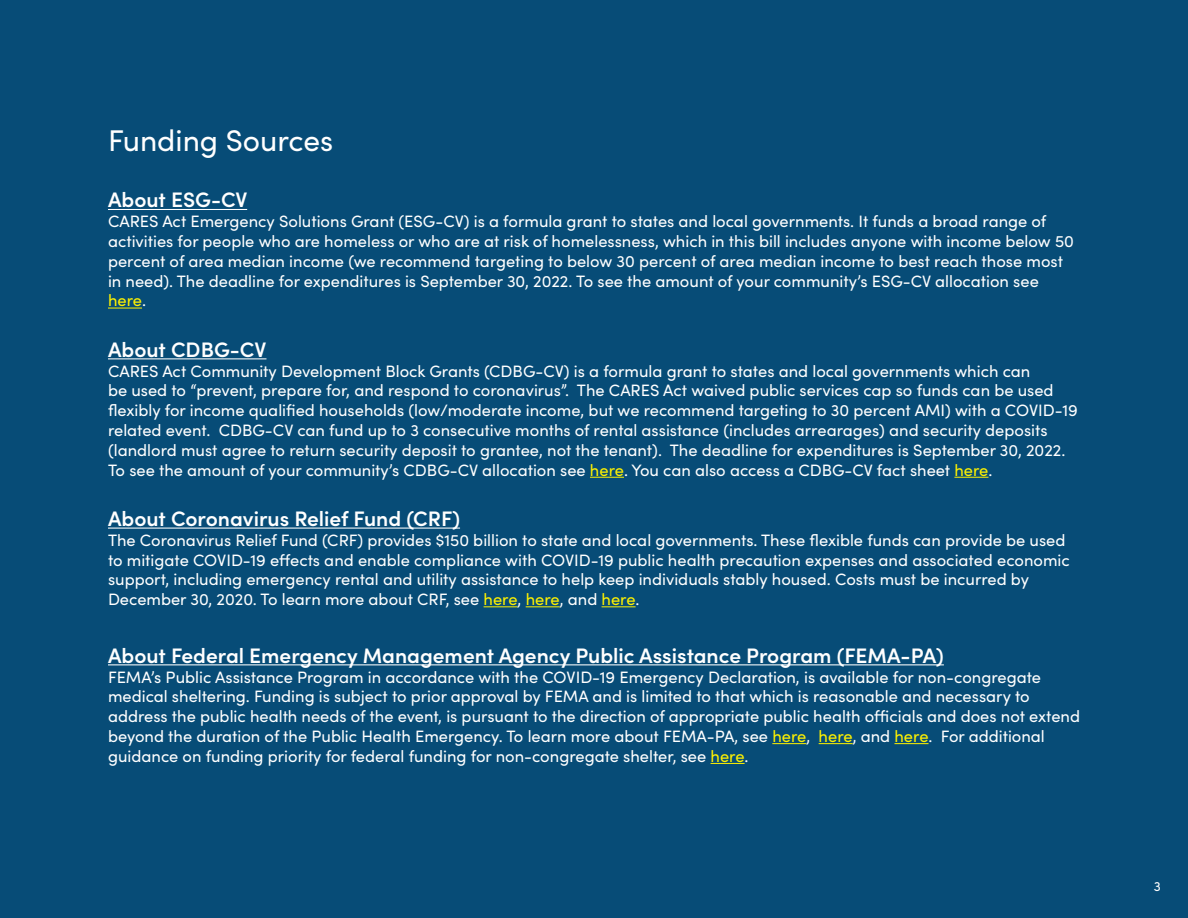
<style>
.page{position:relative;width:1188px;height:918px;background:#074c77}
.page>*{position:absolute;margin:0;border:0;box-sizing:border-box;transform-origin:0 0}
.t1{font:30px "Sofia Pro";color:#fff}
.t2{font:600 21px "Sofia Pro";color:#fff}
.t3{font:16.5px/19.8px "Sofia Pro";color:#fff}
.t4{font:13.5px "Sofia Pro";color:#fff}
.s1{color:#fff200}
</style>
<div class="page">
<hr style="left:108px;top:209px;width:139px;height:1px;background:#fff">
<hr style="left:108px;top:308px;width:34px;height:1px;background:#fff200">
<hr style="left:108px;top:358px;width:158px;height:1px;background:#fff">
<hr style="left:590px;top:477px;width:34px;height:1px;background:#fff200">
<hr style="left:954px;top:477px;width:34px;height:1px;background:#fff200">
<hr style="left:108px;top:528px;width:352px;height:1px;background:#fff">
<hr style="left:484px;top:606px;width:34px;height:1px;background:#fff200">
<hr style="left:526px;top:606px;width:34px;height:1px;background:#fff200">
<hr style="left:602px;top:606px;width:34px;height:1px;background:#fff200">
<hr style="left:108px;top:664px;width:836px;height:1px;background:#fff">
<hr style="left:772px;top:743px;width:34px;height:1px;background:#fff200">
<hr style="left:819px;top:743px;width:34px;height:1px;background:#fff200">
<hr style="left:894px;top:743px;width:35px;height:1px;background:#fff200">
<hr style="left:711px;top:763px;width:34px;height:1px;background:#fff200">
<h1 class="t1" style="left:108px;top:119px;width:227px">Funding Sources</h1>
<p class="t2" style="left:108px;top:184px;width:141px">About ESG-CV</p>
<p class="t3" style="left:108px;top:211px;width:967px">CARES Act Emergency Solutions Grant (ESG-CV) is a formula grant to states and local governments. It funds a broad range of activities for people who are homeless or who are at risk of homelessness, which in this bill includes anyone with income below 50 percent of area median income (we recommend targeting to below 30 percent of area median income to best reach those most in need). The deadline for expenditures is September 30, 2022. To see the amount of your community’s ESG-CV allocation see <span class="s1">here</span>.</p>
<p class="t2" style="left:108px;top:334px;width:160px">About CDBG-CV</p>
<p class="t3" style="left:108px;top:360px;width:971px">CARES Act Community Development Block Grants (CDBG-CV) is a formula grant to states and local governments which can<br>be used to “prevent, prepare for, and respond to coronavirus”. The CARES Act waived public services cap so funds can be used flexibly for income qualified households (low/moderate income, but we recommend targeting to 30 percent AMI) with a COVID-19 related event. CDBG-CV can fund up to 3 consecutive months of rental assistance (includes arrearages) and security deposits (landlord must agree to return security deposit to grantee, not the tenant). The deadline for expenditures is September 30, 2022.<br>To see the amount of your community’s CDBG-CV allocation see <span class="s1">here</span>. You can also access a CDBG-CV fact sheet <span class="s1">here</span>.</p>
<p class="t2" style="left:108px;top:503px;width:354px">About Coronavirus Relief Fund (CRF)</p>
<p class="t3" style="left:108px;top:529px;width:963px">The Coronavirus Relief Fund (CRF) provides $150 billion to state and local governments. These flexible funds can provide be used to mitigate COVID-19 effects and enable compliance with COVID-19 public health precaution expenses and associated economic support, including emergency rental and utility assistance to help keep individuals stably housed. Costs must be incurred by December 30, 2020. To learn more about CRF, see <span class="s1">here</span>, <span class="s1">here</span>, and <span class="s1">here</span>.</p>
<p class="t2" style="left:108px;top:640px;width:837px">About Federal Emergency Management Agency Public Assistance Program (FEMA-PA)</p>
<p class="t3" style="left:108px;top:666px;width:974px">FEMA’s Public Assistance Program in accordance with the COVID-19 Emergency Declaration, is available for non-congregate medical sheltering. Funding is subject to prior approval by FEMA and is limited to that which is reasonable and necessary to address the public health needs of the event, is pursuant to the direction of appropriate public health officials and does not extend beyond the duration of the Public Health Emergency. To learn more about FEMA-PA, see <span class="s1">here</span>, <span class="s1">here</span>, and <span class="s1">here</span>. For additional guidance on funding priority for federal funding for non-congregate shelter, see <span class="s1">here</span>.</p>
<p class="t4" style="left:1154px;top:876px;width:9px">3</p>
</div>
